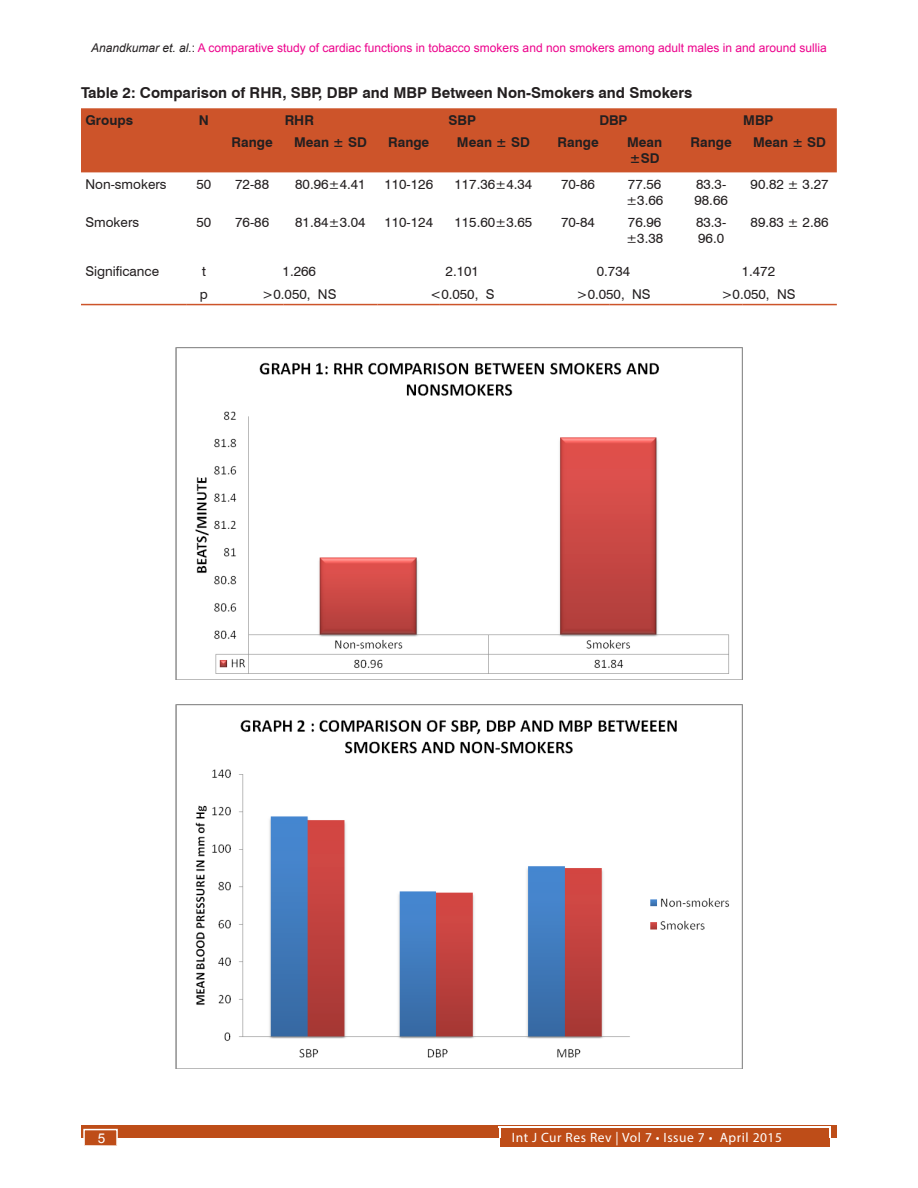
<style>
.page{position:relative;width:918px;height:1188px;background:#fff}
.page>*{position:absolute;margin:0;border:0;box-sizing:border-box;transform-origin:0 0}
.Table_caption{font:700 15px "Swiss 721 BT";color:#231f20}
.Table_text{font:13.5px/16.2px "Swiss 721 BT";color:#231f20}
.Table_text-2{font:700 13.5px/16.2px "Swiss 721 BT";color:#231f20}
.t1{font:13.5px "Myriad Pro";letter-spacing:.04em;color:#fff}
.t2{font:13.5px "Arial";color:#fff}
.t3{font:12px "Arial";color:#ed028c}
.s1{font-style:italic;color:#231f20}
.s2{color:#231f20}
</style>
<div class="page">
<div style="left:81px;top:1125px;width:756px;height:13px;background:#be4d18"></div>
<div style="left:500px;top:1128px;width:329px;height:19px;background:#be4d18"></div>
<hr style="left:499px;top:1127px;width:331px;height:1px;background:#fff">
<svg style="left:829px;top:1127px;width:2px;height:11px"></svg>
<div style="left:83px;top:1129px;width:35px;height:17px;background:#be4d18;border:2px solid #fff"></div>
<div style="left:81px;top:108px;width:756px;height:64px;background:#cd542a"></div>
<hr style="left:81px;top:304px;width:106px;height:1px;background:#cd542a">
<hr style="left:187px;top:304px;width:34px;height:1px;background:#cd542a">
<hr style="left:221px;top:304px;width:62px;height:1px;background:#cd542a">
<hr style="left:283px;top:304px;width:95px;height:1px;background:#cd542a">
<hr style="left:378px;top:304px;width:62px;height:1px;background:#cd542a">
<hr style="left:440px;top:304px;width:107px;height:1px;background:#cd542a">
<hr style="left:547px;top:304px;width:62px;height:1px;background:#cd542a">
<hr style="left:609px;top:304px;width:71px;height:1px;background:#cd542a">
<hr style="left:680px;top:304px;width:62px;height:1px;background:#cd542a">
<hr style="left:742px;top:304px;width:95px;height:1px;background:#cd542a">
<img style="left:175px;top:347px;width:568px;height:333px">
<img style="left:176px;top:705px;width:566px;height:363px">
<p class="t3" style="left:91px;top:40px;width:737px"><span class="s1">Anandkumar et. al.</span><span class="s2">:</span> A comparative study of cardiac functions in tobacco smokers and non smokers among adult males in and around sullia</p>
<p class="Table_caption" style="left:81px;top:83px;width:613px">Table 2: Comparison of RHR, SBP, DBP and MBP Between Non-Smokers and Smokers</p>
<p class="Table_text-2" style="left:86px;top:112px;width:49px">Groups</p>
<p class="Table_text-2" style="left:199px;top:112px;width:12px">N</p>
<p class="Table_text-2" style="left:285px;top:112px;width:31px">RHR</p>
<p class="Table_text-2" style="left:449px;top:112px;width:29px">SBP</p>
<p class="Table_text-2" style="left:599px;top:112px;width:30px">DBP</p>
<p class="Table_text-2" style="left:743px;top:112px;width:32px">MBP</p>
<p class="Table_text-2" style="left:232px;top:134px;width:43px">Range</p>
<p class="Table_text-2" style="left:294px;top:134px;width:74px">Mean ± SD</p>
<p class="Table_text-2" style="left:388px;top:134px;width:43px">Range</p>
<p class="Table_text-2" style="left:457px;top:134px;width:74px">Mean ± SD</p>
<p class="Table_text-2" style="left:557px;top:134px;width:43px">Range</p>
<p class="Table_text-2" style="left:627px;top:134px;width:37px">Mean ±SD</p>
<p class="Table_text-2" style="left:691px;top:134px;width:43px">Range</p>
<p class="Table_text-2" style="left:753px;top:134px;width:74px">Mean ± SD</p>
<p class="Table_text" style="left:86px;top:176px;width:83px">Non-smokers</p>
<p class="Table_text" style="left:197px;top:176px;width:16px">50</p>
<p class="Table_text" style="left:235px;top:176px;width:35px">72-88</p>
<p class="Table_text" style="left:295px;top:176px;width:72px">80.96±4.41</p>
<p class="Table_text" style="left:384px;top:176px;width:50px">110-126</p>
<p class="Table_text" style="left:454px;top:176px;width:79px">117.36±4.34</p>
<p class="Table_text" style="left:561px;top:176px;width:35px">70-86</p>
<p class="Table_text" style="left:626px;top:176px;width:39px">77.56 ±3.66</p>
<p class="Table_text" style="left:694px;top:176px;width:35px">83.3-<br>98.66</p>
<p class="Table_text" style="left:751px;top:176px;width:79px">90.82 ± 3.27</p>
<p class="Table_text" style="left:86px;top:214px;width:55px">Smokers</p>
<p class="Table_text" style="left:197px;top:214px;width:16px">50</p>
<p class="Table_text" style="left:235px;top:214px;width:35px">76-86</p>
<p class="Table_text" style="left:295px;top:214px;width:72px">81.84±3.04</p>
<p class="Table_text" style="left:384px;top:214px;width:50px">110-124</p>
<p class="Table_text" style="left:454px;top:214px;width:79px">115.60±3.65</p>
<p class="Table_text" style="left:561px;top:214px;width:35px">70-84</p>
<p class="Table_text" style="left:626px;top:214px;width:39px">76.96 ±3.38</p>
<p class="Table_text" style="left:696px;top:214px;width:32px">83.3-<br>96.0</p>
<p class="Table_text" style="left:751px;top:214px;width:79px">89.83 ± 2.86</p>
<p class="Table_text" style="left:86px;top:263px;width:75px">Significance</p>
<p class="Table_text" style="left:202px;top:263px;width:5px">t</p>
<p class="Table_text" style="left:283px;top:263px;width:35px">1.266</p>
<p class="Table_text" style="left:446px;top:263px;width:35px">2.101</p>
<p class="Table_text" style="left:597px;top:263px;width:35px">0.734</p>
<p class="Table_text" style="left:742px;top:263px;width:35px">1.472</p>
<p class="Table_text" style="left:200px;top:286px;width:10px">p</p>
<p class="Table_text" style="left:262px;top:286px;width:76px">&gt;0.050, NS</p>
<p class="Table_text" style="left:430px;top:286px;width:66px">&lt;0.050, S</p>
<p class="Table_text" style="left:576px;top:286px;width:76px">&gt;0.050, NS</p>
<p class="Table_text" style="left:721px;top:286px;width:76px">&gt;0.050, NS</p>
<p class="t2" style="left:98px;top:1130px;width:9px">5</p>
<p class="t1" style="left:512px;top:1129px;width:272px">Int J Cur Res Rev | Vol 7 • Issue 7 • April 2015</p>
</div>
